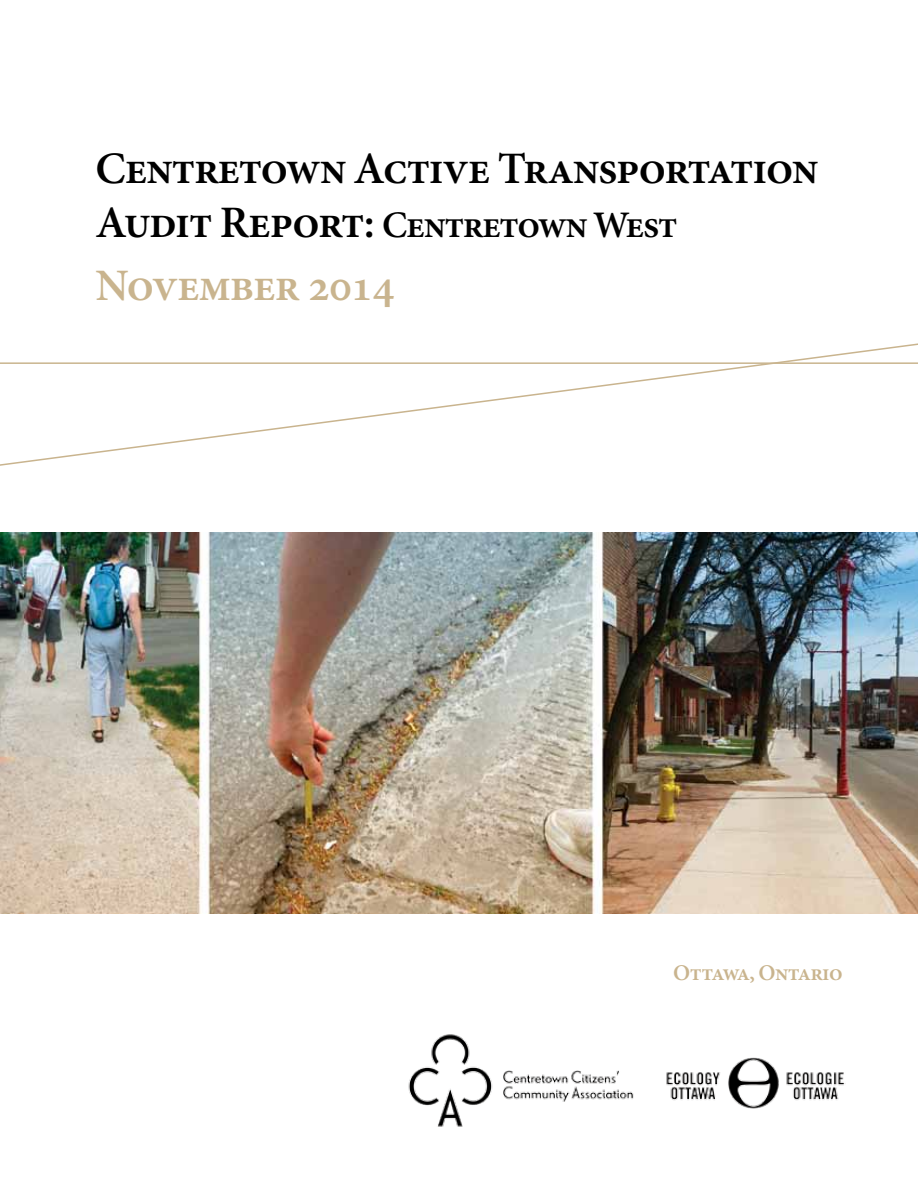
<style>
.page{position:relative;width:918px;height:1188px;background:#fff}
.page>*{position:absolute;margin:0;border:0;box-sizing:border-box;transform-origin:0 0}
.t1{font:600 45px "Minion Pro";letter-spacing:-.03em;color:#000}
.t2{font:600 45px "Minion Pro";letter-spacing:-.03em;color:#c9b48e}
.t3{font:600 37.5px "Minion Pro";letter-spacing:-.045em;color:#000}
.t4{font:600 22.5px "Minion Pro";letter-spacing:-.03em;color:#c9b48e}
.s1{font-size:45px}
</style>
<div class="page">
<img style="left:408px;top:1034px;width:226px;height:93px">
<img style="left:666px;top:1057px;width:180px;height:52px">
<img style="left:0;top:533px;width:918px;height:381px">
<svg style="left:0;top:343px;width:918px;height:123px"></svg>
<p class="t1" style="left:95px;top:138px;width:725px">Centretown Active Transportation</p>
<p class="t3" style="left:95px;top:199px;width:584px"><span class="s1">Audit Report:</span> Centretown West</p>
<p class="t2" style="left:95px;top:255px;width:301px">November 2014</p>
<p class="t4" style="left:673px;top:957px;width:171px">Ottawa, Ontario</p>
</div>
